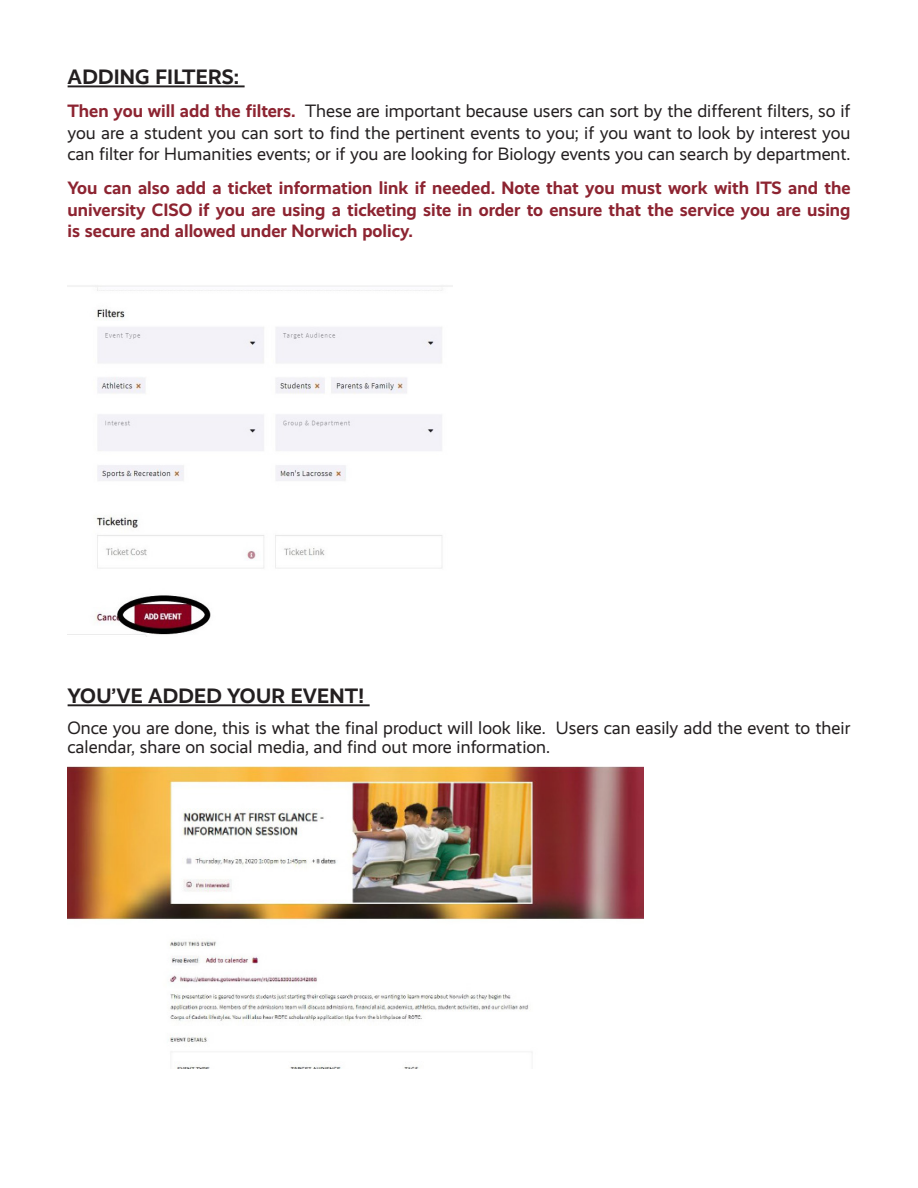
<style>
.page{position:relative;width:918px;height:1188px;background:#fff}
.page>*{position:absolute;margin:0;border:0;box-sizing:border-box;transform-origin:0 0}
.t1{font:700 21px "Realist";letter-spacing:.01em;color:#231f20}
.t2{font:18px/21.6px "Realist";color:#231f20;text-align:justify}
.t3{font:700 18px/21.6px "Realist";color:#8d2431;text-align:justify}
.s1{font-weight:700;color:#8d2431}
</style>
<div class="page">
<hr style="left:68px;top:85px;width:177px;height:2px;background:#231f20">
<hr style="left:68px;top:704px;width:302px;height:2px;background:#231f20">
<img style="left:68px;top:285px;width:384px;height:351px">
<img style="left:68px;top:767px;width:575px;height:301px">
<p class="t1" style="left:68px;top:64px;width:173px">ADDING FILTERS:</p>
<p class="t2" style="left:68px;top:100px;width:785px"><span class="s1">Then you will add the filters.</span> These are important because users can sort by the different filters, so if you are a student you can sort to find the pertinent events to you; if you want to look by interest you can filter for Humanities events; or if you are looking for Biology events you can search by department.</p>
<p class="t3" style="left:68px;top:177px;width:785px">You can also add a ticket information link if needed. Note that you must work with ITS and the university CISO if you are using a ticketing site in order to ensure that the service you are using is secure and allowed under Norwich policy.</p>
<p class="t1" style="left:68px;top:683px;width:298px">YOU’VE ADDED YOUR EVENT!</p>
<p class="t2" style="left:68px;top:718px;width:784px;line-height:19.4px">Once you are done, this is what the final product will look like. Users can easily add the event to their calendar, share on social media, and find out more information.</p>
</div>
